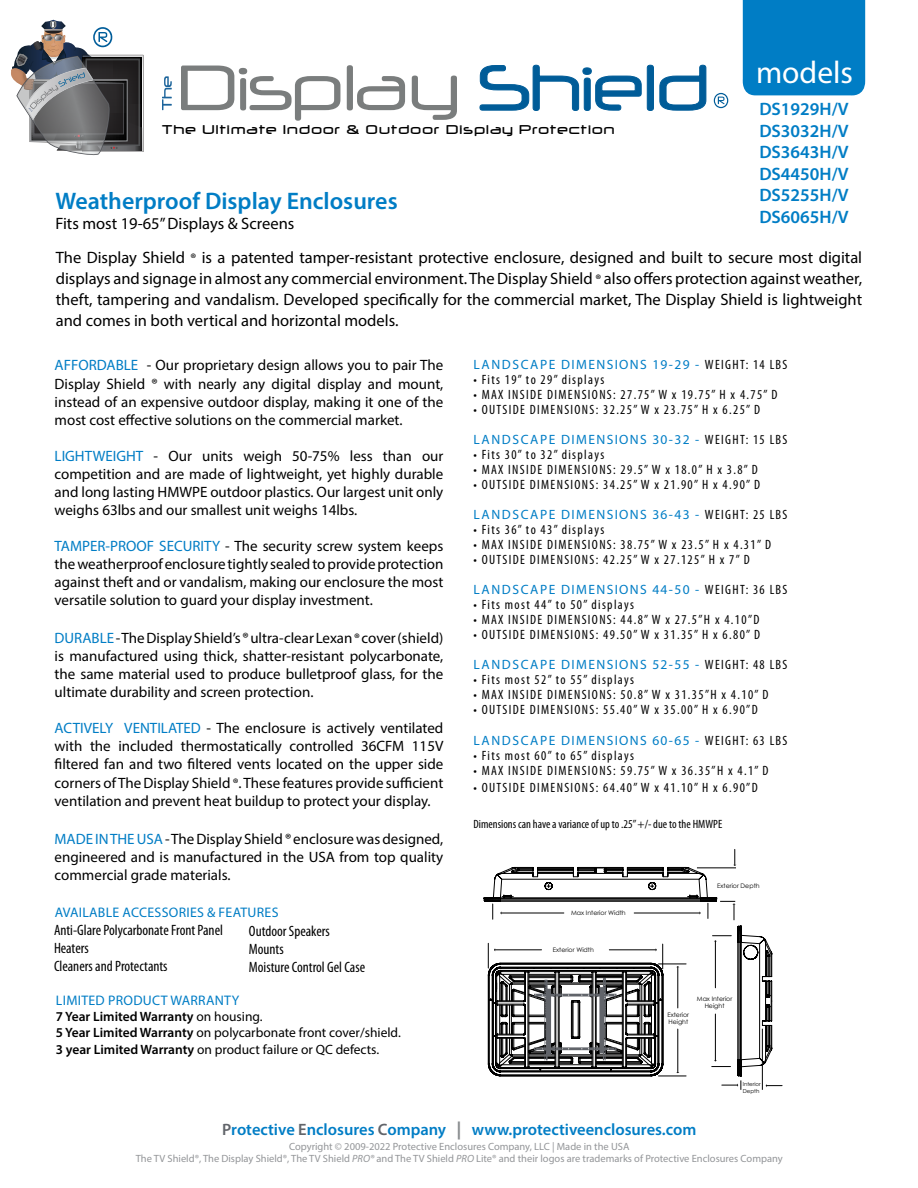
<style>
.page{position:relative;width:918px;height:1188px;background:#fff}
.page>*{position:absolute;margin:0;border:0;box-sizing:border-box;transform-origin:0 0}
.t1{font:31.5px "Myriad Pro";color:#fff}
.t2{font:600 24px "Myriad Pro";color:#007dc5}
.t3{font:600 18px/21.6px "Myriad Pro";color:#007dc5;text-align:justify}
.t4{font:16.5px/21px "Myriad Pro";color:#000;text-align:justify}
.t5{font:600 16.5px "Myriad Pro";color:#007dc5}
.t6{font:15px/18px "Myriad Pro";color:#000;text-align:justify}
.t7{font:condensed 15px/18px "Myriad Pro";color:#000}
.t8{font:15px "Neuropol";letter-spacing:.08em;color:#000}
.t9{font:13.8px "Myriad Pro";letter-spacing:.02em;color:#007dc5}
.t10{font:condensed 13.5px "Myriad Pro";letter-spacing:.1em;color:#000}
.t11{font:13.5px "Myriad Pro";letter-spacing:.1em;color:#007dc5}
.t12{font:13.5px/16.4px "Myriad Pro";color:#000}
.t13{font:condensed 12px "Myriad Pro";color:#000}
.t14{font:10.5px/12px "Myriad Pro";color:#939598;text-align:center}
.t15{font:6.3px/7.5px "Century Gothic";color:#000;text-align:center}
.t16{font:5.55px/6.6px "Century Gothic";color:#000}
.s1{font-size:13.8px;color:#fff}
.s2{color:#007dc5}
.s3{color:#fff}
.s4{font-weight:600}
.s5{font-stretch:condensed;color:#000}
.s6{color:#61646a}
.s7{font-weight:700;font-size:18px;color:#888b8e}
.s8{font-style:italic}
</style>
<div class="page">
<svg style="left:484px;top:849px;width:252px;height:71px"></svg>
<svg style="left:712px;top:926px;width:70px;height:164px"></svg>
<svg style="left:488px;top:943px;width:198px;height:134px"></svg>
<div style="left:742px;top:0;width:123px;height:96px;background:#007dc5"></div>
<svg style="left:162px;top:76px;width:10px;height:34px"></svg>
<svg style="left:181px;top:66px;width:159px;height:55px"></svg>
<div style="left:347px;top:65px;width:6px;height:45px;background:#7a7d7d;border-radius:3px"></div>
<svg style="left:357px;top:76px;width:48px;height:34px"></svg>
<svg style="left:412px;top:76px;width:45px;height:44px"></svg>
<svg style="left:479px;top:65px;width:163px;height:46px"></svg>
<div style="left:647px;top:65px;width:6px;height:45px;background:#005c98;border-radius:3px"></div>
<div style="left:647px;top:65px;width:7px;height:46px;border:1px solid #005c98;border-radius:3px"></div>
<svg style="left:659px;top:65px;width:48px;height:46px"></svg>
<svg style="left:714px;top:93px;width:14px;height:15px"></svg>
<svg style="left:11px;top:20px;width:133px;height:136px"></svg>
<p class="t8" style="left:162px;top:122px;width:454px">The Ultimate Indoor &amp; Outdoor Display Protection</p>
<h2 class="t2" style="left:56px;top:185px;width:344px">Weatherproof Display Enclosures</h2>
<p class="t4" style="left:56px;top:212px;width:240px">Fits most 19-65” Displays &amp; Screens</p>
<h1 class="t1" style="left:756px;top:53px;width:99px">models</h1>
<p class="t3" style="left:759px;top:98px;width:91px">DS1929H/V DS3032H/V DS3643H/V DS4450H/V DS5255H/V DS6065H/V</p>
<p class="t4" style="left:56px;top:246px;width:808px">The Display Shield <span class="s1">®</span> is a patented tamper-resistant protective enclosure, designed and built to secure most digital displays and signage in almost any commercial environment. The Display Shield <span class="s1">®</span> also offers protection against weather, theft, tampering and vandalism. Developed specifically for the commercial market, The Display Shield is lightweight and comes in both vertical and horizontal models.</p>
<p class="t6" style="left:55px;top:355px;width:390px;line-height:19.5px"><span class="s2">AFFORDABLE</span> - Our proprietary design allows you to pair The<br>Display Shield <span class="s3">®</span> with nearly any digital display and mount,</p>
<p class="t6" style="left:55px;top:393px;width:390px">instead of an expensive outdoor display, making it one of the most cost effective solutions on the commercial market.</p>
<p class="t6" style="left:55px;top:447px;width:390px"><span class="s2">LIGHTWEIGHT</span> - Our units weigh 50-75% less than our competition and are made of lightweight, yet highly durable and long lasting HMWPE outdoor plastics. Our largest unit only weighs 63lbs and our smallest unit weighs 14lbs.</p>
<p class="t6" style="left:55px;top:537px;width:390px"><span class="s2">TAMPER-PROOF SECURITY</span> - The security screw system keeps the weatherproof enclosure tightly sealed to provide protection against theft and or vandalism, making our enclosure the most versatile solution to guard your display investment.</p>
<p class="t6" style="left:55px;top:628px;width:390px"><span class="s2">DURABLE</span> - The Display Shield’s <span class="s3">®</span> ultra-clear Lexan <span class="s1">®</span> cover (shield) is manufactured using thick, shatter-resistant polycarbonate, the same material used to produce bulletproof glass, for the ultimate durability and screen protection.</p>
<p class="t6" style="left:55px;top:718px;width:390px"><span class="s2">ACTIVELY VENTILATED</span> - The enclosure is actively ventilated with the included thermostatically controlled 36CFM 115V filtered fan and two filtered vents located on the upper side</p>
<p class="t6" style="left:55px;top:774px;width:390px">corners of The Display Shield <span class="s1">®</span>. These features provide sufficient ventilation and prevent heat buildup to protect your display.</p>
<p class="t6" style="left:55px;top:829px;width:390px"><span class="s2">MADE IN THE USA</span> - The Display Shield <span class="s3">®</span> enclosure was designed, engineered and is manufactured in the USA from top quality commercial grade materials.</p>
<p class="t9" style="left:55px;top:904px;width:225px">AVAILABLE ACCESSORIES &amp; FEATURES</p>
<p class="t7" style="left:54px;top:921px;width:171px">Anti-Glare Polycarbonate Front Panel<br>Heaters<br>Cleaners and Protectants</p>
<p class="t7" style="left:249px;top:921px;width:118px">Outdoor Speakers<br>Mounts<br>Moisture Control Gel Case</p>
<p class="t9" style="left:56px;top:991px;width:185px">LIMITED PRODUCT WARRANTY</p>
<p class="t12" style="left:56px;top:1008px;width:347px"><span class="s4">7 Year Limited Warranty</span> on housing.<br><span class="s4">5 Year Limited Warranty</span> on polycarbonate front cover/shield.<br><span class="s4">3 year Limited Warranty</span> on product failure or QC defects.</p>
<p class="t11" style="left:474px;top:356px;width:315px">LANDSCAPE DIMENSIONS 19-29 - <span class="s5">WEIGHT: 14 LBS</span></p>
<p class="t10" style="left:473px;top:371px;width:132px">• Fits 19” to 29” displays</p>
<p class="t10" style="left:473px;top:386px;width:306px">• MAX INSIDE DIMENSIONS: 27.75” W x 19.75” H x 4.75” D</p>
<p class="t10" style="left:473px;top:401px;width:288px">• OUTSIDE DIMENSIONS: 32.25” W x 23.75” H x 6.25” D</p>
<p class="t11" style="left:474px;top:431px;width:315px">LANDSCAPE DIMENSIONS 30-32 - <span class="s5">WEIGHT: 15 LBS</span></p>
<p class="t10" style="left:473px;top:446px;width:132px">• Fits 30” to 32” displays</p>
<p class="t10" style="left:473px;top:461px;width:286px">• MAX INSIDE DIMENSIONS: 29.5” W x 18.0” H x 3.8” D</p>
<p class="t10" style="left:473px;top:476px;width:288px">• OUTSIDE DIMENSIONS: 34.25” W x 21.90” H x 4.90” D</p>
<p class="t11" style="left:474px;top:506px;width:315px">LANDSCAPE DIMENSIONS 36-43 - <span class="s5">WEIGHT: 25 LBS</span></p>
<p class="t10" style="left:473px;top:521px;width:132px">• Fits 36” to 43” displays</p>
<p class="t10" style="left:473px;top:536px;width:299px">• MAX INSIDE DIMENSIONS: 38.75” W x 23.5” H x 4.31” D</p>
<p class="t10" style="left:473px;top:551px;width:278px">• OUTSIDE DIMENSIONS: 42.25” W x 27.125” H x 7” D</p>
<p class="t11" style="left:474px;top:581px;width:315px">LANDSCAPE DIMENSIONS 44-50 - <span class="s5">WEIGHT: 36 LBS</span></p>
<p class="t10" style="left:473px;top:596px;width:162px">• Fits most 44” to 50” displays</p>
<p class="t10" style="left:473px;top:611px;width:288px">• MAX INSIDE DIMENSIONS: 44.8” W x 27.5”H x 4.10”D</p>
<p class="t10" style="left:473px;top:626px;width:288px">• OUTSIDE DIMENSIONS: 49.50” W x 31.35” H x 6.80” D</p>
<p class="t11" style="left:474px;top:656px;width:315px">LANDSCAPE DIMENSIONS 52-55 - <span class="s5">WEIGHT: 48 LBS</span></p>
<p class="t10" style="left:473px;top:671px;width:162px">• Fits most 52” to 55” displays</p>
<p class="t10" style="left:473px;top:686px;width:297px">• MAX INSIDE DIMENSIONS: 50.8” W x 31.35”H x 4.10” D</p>
<p class="t10" style="left:473px;top:701px;width:286px">• OUTSIDE DIMENSIONS: 55.40” W x 35.00” H x 6.90”D</p>
<p class="t11" style="left:474px;top:732px;width:315px">LANDSCAPE DIMENSIONS 60-65 - <span class="s5">WEIGHT: 63 LBS</span></p>
<p class="t10" style="left:473px;top:747px;width:162px">• Fits most 60” to 65” displays</p>
<p class="t10" style="left:473px;top:762px;width:297px">• MAX INSIDE DIMENSIONS: 59.75” W x 36.35”H x 4.1” D</p>
<p class="t10" style="left:473px;top:779px;width:286px">• OUTSIDE DIMENSIONS: 64.40” W x 41.10” H x 6.90”D</p>
<p class="t13" style="left:473px;top:816px;width:250px">Dimensions can have a variance of up to .25” +/- due to the HMWPE</p>
<p class="t15" style="left:571px;top:909px;width:56px">Max Interior Width</p>
<p class="t15" style="left:553px;top:946px;width:42px">Exterior Width</p>
<p class="t15" style="left:717px;top:882px;width:44px">Exterior Depth</p>
<p class="t15" style="left:667px;top:1011px;width:23px;text-align:left">Exterior<br>Height</p>
<p class="t15" style="left:697px;top:995px;width:37px">Max Interior<br>Height</p>
<p class="t16" style="left:743px;top:1081px;width:20px">Interior<br>Depth</p>
<p class="t5" style="left:222px;top:1119px;width:476px"><span class="s6">P</span>rotective <span class="s6">E</span>nclosures <span class="s6">C</span>ompany <span class="s7">|</span> www.protectiveenclosures.com</p>
<p class="t14" style="left:136px;top:1140px;width:648px">Copyright © 2009-2022 Protective Enclosures Company, LLC | Made in the USA<br>The TV Shield®, The Display Shield®, The TV Shield <span class="s8">PRO®</span> and The TV Shield <span class="s8">PRO</span> Lite® and their logos are trademarks of Protective Enclosures Company</p>
</div>
